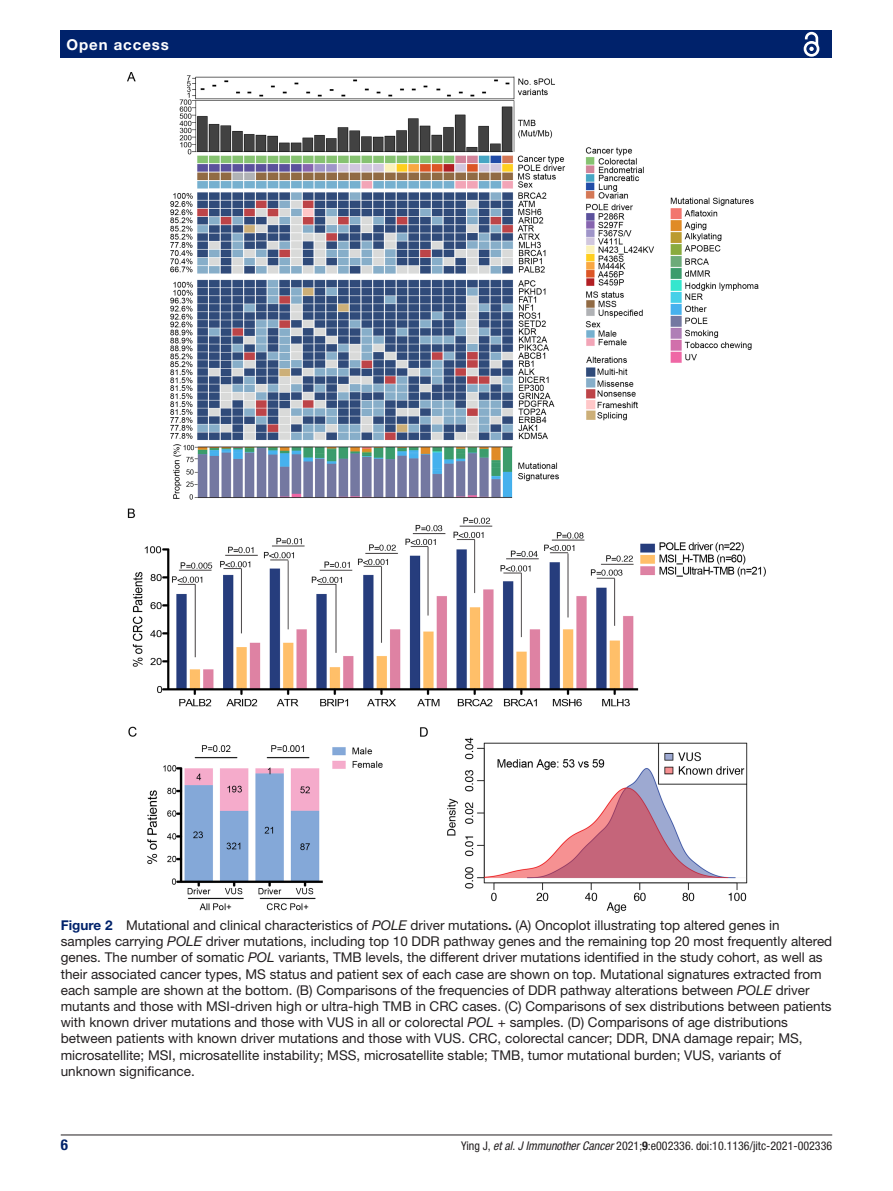
<style>
.page{position:relative;width:893px;height:1191px;background:#fff}
.page>*{position:absolute;margin:0;border:0;box-sizing:border-box;transform-origin:0 0}
.t1{font:700 15px "Helvetica Neue LT Std";letter-spacing:.065em;color:#fff}
.t2{font:700 condensed 15px "Helvetica Neue LT Std";color:#00226b}
.t3{font:13.5px/16.2px "Helvetica Neue LT Std";color:#231f20}
.t4{font:condensed 12px "Helvetica Neue LT Std";color:#231f20}
.s1{font-weight:700;color:#00226b}
.s2{font-style:italic}
.s3{font-weight:700}
</style>
<div class="page">
<hr style="left:61px;top:1134px;width:771px;height:1px;background:#231f20">
<div style="left:61px;top:31px;width:771px;height:27px;background:#00226b"></div>
<svg style="left:803px;top:31px;width:17px;height:26px"></svg>
<img style="left:128px;top:73px;width:637px;height:839px">
<p class="t1" style="left:66px;top:35px;width:104px">Open access</p>
<p class="t3" style="left:61px;top:917px;width:773px"><span class="s1">Figure 2</span> Mutational and clinical characteristics of <span class="s2">POLE</span> driver mutations<span class="s3">.</span> (A) Oncoplot illustrating top altered genes in samples carrying <span class="s2">POLE</span> driver mutations, including top 10 DDR pathway genes and the remaining top 20 most frequently altered genes. The number of somatic <span class="s2">POL</span> variants, TMB levels, the different driver mutations identified in the study cohort, as well as their associated cancer types, MS status and patient sex of each case are shown on top. Mutational signatures extracted from each sample are shown at the bottom. (B) Comparisons of the frequencies of DDR pathway alterations between <span class="s2">POLE</span> driver mutants and those with MSI-driven high or ultra-high TMB in CRC cases. (C) Comparisons of sex distributions between patients with known driver mutations and those with VUS in all or colorectal <span class="s2">POL</span> + samples. (D) Comparisons of age distributions between patients with known driver mutations and those with VUS. CRC, colorectal cancer; DDR, DNA damage repair; MS, microsatellite; MSI, microsatellite instability; MSS, microsatellite stable; TMB, tumor mutational burden; VUS, variants of unknown significance.</p>
<p class="t2" style="left:61px;top:1135px;width:9px">6</p>
<p class="t4" style="left:461px;top:1138px;width:372px">Ying J, <span class="s2">et al</span>. <span class="s2">J Immunother Cancer</span> 2021;<span class="s3">9</span>:e002336. doi:10.1136/jitc-2021-002336</p>
</div>
